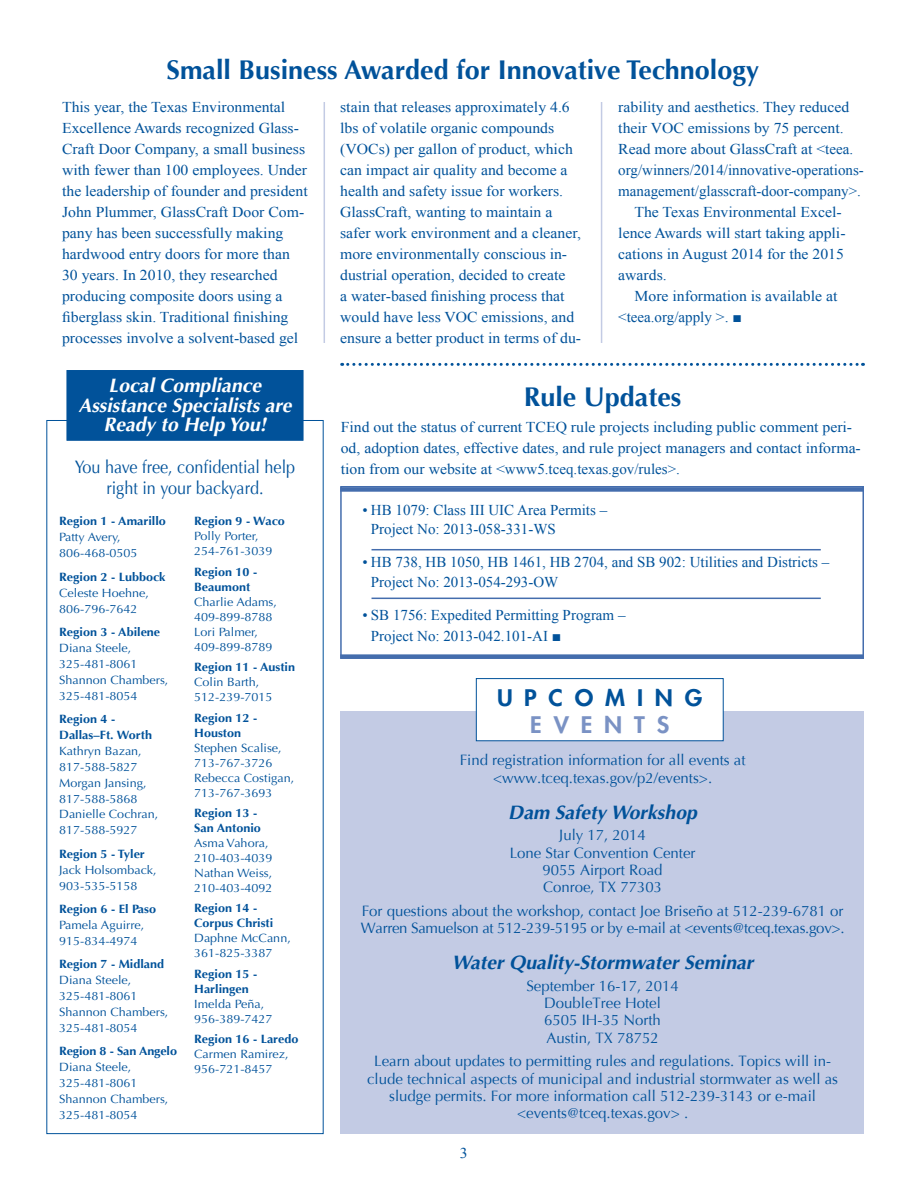
<style>
.page{position:relative;width:918px;height:1188px;background:#fff}
.page>*{position:absolute;margin:0;border:0;box-sizing:border-box;transform-origin:0 0}
.Head_1{font:700 27px "Optima";color:#01529a}
.t1{font:800 22.2px/27px "Futura";letter-spacing:.5em;color:#01529a;text-align:center;scale:1.07 1}
.Head_2{font:italic 700 19.5px/19.5px "Optima";color:#fff;text-align:center}
.Head_2-2{font:italic 700 19.5px "Optima";color:#01529a}
.t2{font:18px/21px "Optima";color:#01529a;text-align:center;scale:.9 1}
.t3{font:15px/21px "Times New Roman";color:#01529a;scale:1.05 1}
.t4{font:15px/17.2px "Optima";color:#01529a;text-align:center}
.t5{font:15px/19.5px "Times New Roman";color:#01529a}
.t6{font:12px/15.9px "Optima";color:#01529a;scale:1.05 1}
.s1{font-weight:700}
.s2{color:#7a92c4}
</style>
<div class="page">
<hr style="left:324px;top:54px;width:1px;height:1080px;background:#c3cbe4">
<hr style="left:601px;top:54px;width:1px;height:1080px;background:#c3cbe4">
<div style="left:309px;top:343px;width:321px;height:794px;background:#fff"></div>
<div style="left:308px;top:43px;width:310px;height:59px;background:#fff"></div>
<div style="left:67px;top:370px;width:236px;height:71px;background:#01529a;border:1px solid #01529a"></div>
<div style="left:340px;top:711px;width:524px;height:423px;background:#c3cbe4"></div>
<div style="left:476px;top:678px;width:248px;height:63px;background:#fff;border:1px solid #01529a"></div>
<hr style="left:372px;top:549px;width:449px;height:1px;background:#446dad">
<hr style="left:372px;top:598px;width:449px;height:1px;background:#446dad">
<div style="left:340px;top:487px;width:524px;height:5px;background:#446dad"></div>
<div style="left:340px;top:654px;width:524px;height:5px;background:#446dad"></div>
<svg style="left:342px;top:363px;width:522px;height:3px"></svg>
<h1 class="Head_1" style="left:167px;top:54px;width:594px">Small Business Awarded for Innovative Technology</h1>
<p class="t3" style="left:62px;top:96px;width:236px">This year, the Texas Environmental Excellence Awards recognized Glass-Craft Door Company, a small business with fewer than 100 employees. Under the leadership of founder and president John Plummer, GlassCraft Door Com&shy;pany has been successfully making hardwood entry doors for more than 30 years. In 2010, they researched producing composite doors using a fiberglass skin. Traditional finishing processes involve a solvent-based gel</p>
<p class="t3" style="left:340px;top:96px;width:231px">stain that releases approximately 4.6 lbs of volatile organic compounds (VOCs) per gallon of product, which can impact air quality and become a health and safety issue for workers.<br>GlassCraft, wanting to maintain a safer work environment and a cleaner, more environmentally conscious in&shy;dustrial operation, decided to create<br>a water-based finishing process that would have less VOC emissions, and ensure a better product in terms of du-</p>
<p class="t3" style="left:618px;top:96px;width:235px">rability and aesthetics. They reduced their VOC emissions by 75 percent.<br>Read more about GlassCraft at &lt;teea. org/winners/2014/innovative-operations&shy;management/glasscraft-door-company&gt;.</p>
<p class="t3" style="left:618px;top:201px;width:218px;text-indent:16px">The Texas Environmental Excel&shy;lence Awards will start taking appli&shy;cations in August 2014 for the 2015 awards.</p>
<p class="t3" style="left:618px;top:285px;width:210px;text-indent:16px">More information is available at &lt;teea.org/apply &gt;. ■</p>
<h2 class="Head_2" style="left:78px;top:376px;width:215px">Local Compliance<br>Assistance Specialists are<br>Ready to Help You!</h2>
<p class="t2" style="left:75px;top:457px;width:247px">You have free, confidential help right in your backyard.</p>
<p class="t6" style="left:59px;top:514px;width:103px"><span class="s1">Region 1 - Amarillo<br></span>Patty Avery,<br>806-468-0505</p>
<p class="t6" style="left:59px;top:569px;width:103px"><span class="s1">Region 2 - Lubbock<br></span>Celeste Hoehne,<br>806-796-7642</p>
<p class="t6" style="left:59px;top:624px;width:106px"><span class="s1">Region 3 - Abilene<br></span>Diana Steele,<br>325-481-8061<br>Shannon Chambers,<br>325-481-8054</p>
<p class="t6" style="left:59px;top:711px;width:96px"><span class="s1">Region 4 -<br>Dallas–Ft. Worth<br></span>Kathryn Bazan,<br>817-588-5827<br>Morgan Jansing,<br>817-588-5868<br>Danielle Cochran,<br>817-588-5927</p>
<p class="t6" style="left:59px;top:846px;width:94px"><span class="s1">Region 5 - Tyler<br></span>Jack Holsomback,<br>903-535-5158</p>
<p class="t6" style="left:59px;top:901px;width:94px"><span class="s1">Region 6 - El Paso<br></span>Pamela Aguirre,<br>915-834-4974</p>
<p class="t6" style="left:59px;top:957px;width:106px"><span class="s1">Region 7 - Midland<br></span>Diana Steele,<br>325-481-8061<br>Shannon Chambers,<br>325-481-8054</p>
<p class="t6" style="left:59px;top:1044px;width:114px"><span class="s1">Region 8 - San Angelo<br></span>Diana Steele,<br>325-481-8061<br>Shannon Chambers,<br>325-481-8054</p>
<p class="t6" style="left:194px;top:514px;width:88px;line-height:15px"><span class="s1">Region 9 - Waco<br></span>Polly Porter,<br>254-761-3039</p>
<p class="t6" style="left:194px;top:565px;width:80px;line-height:15px"><span class="s1">Region 10 -<br>Beaumont<br></span>Charlie Adams,<br>409-899-8788<br>Lori Palmer,<br>409-899-8789</p>
<p class="t6" style="left:194px;top:660px;width:98px;line-height:15px"><span class="s1">Region 11 - Austin<br></span>Colin Barth,<br>512-239-7015</p>
<p class="t6" style="left:194px;top:710px;width:97px;line-height:15px"><span class="s1">Region 12 -<br>Houston<br></span>Stephen Scalise,<br>713-767-3726<br>Rebecca Costigan,<br>713-767-3693</p>
<p class="t6" style="left:194px;top:806px;width:76px;line-height:15px"><span class="s1">Region 13 -<br>San Antonio<br></span>Asma Vahora,<br>210-403-4039<br>Nathan Weiss,<br>210-403-4092</p>
<p class="t6" style="left:194px;top:901px;width:94px;line-height:15px"><span class="s1">Region 14 -<br>Corpus Christi<br></span>Daphne McCann,<br>361-825-3387</p>
<p class="t6" style="left:194px;top:967px;width:76px;line-height:15px"><span class="s1">Region 15 -<br>Harlingen<br></span>Imelda Peña,<br>956-389-7427</p>
<p class="t6" style="left:194px;top:1032px;width:101px;line-height:15px"><span class="s1">Region 16 - Laredo<br></span>Carmen Ramirez,<br>956-721-8457</p>
<h1 class="Head_1" style="left:524px;top:381px;width:159px">Rule Updates</h1>
<p class="t3" style="left:341px;top:416px;width:497px">Find out the status of current TCEQ rule projects including public comment peri&shy;od, adoption dates, effective dates, and rule project managers and contact informa&shy;tion from our website at &lt;www5.tceq.texas.gov/rules&gt;.</p>
<p class="t5" style="left:371px;top:500px;width:238px;text-indent:-9px">• HB 1079: Class III UIC Area Permits –<br>Project No: 2013-058-331-WS</p>
<p class="t5" style="left:371px;top:552px;width:460px;text-indent:-9px">• HB 738, HB 1050, HB 1461, HB 2704, and SB 902: Utilities and Districts –<br>Project No: 2013-054-293-OW</p>
<p class="t5" style="left:371px;top:604px;width:256px;line-height:21px;text-indent:-9px">• SB 1756: Expedited Permitting Program –<br>Project No: 2013-042.101-AI ■</p>
<h1 class="t1" style="left:497px;top:684px;width:193px">UPCOMING<br><span class="s2">EVENTS</span></h1>
<p class="t4" style="left:460px;top:752px;width:287px">Find registration information for all events at &lt;www.tceq.texas.gov/p2/events&gt;.</p>
<h2 class="Head_2-2" style="left:508px;top:801px;width:190px">Dam Safety Workshop</h2>
<p class="t4" style="left:559px;top:827px;width:88px">July 17, 2014</p>
<p class="t4" style="left:510px;top:844px;width:187px">Lone Star Convention Center</p>
<p class="t4" style="left:543px;top:861px;width:122px">9055 Airport Road</p>
<p class="t4" style="left:543px;top:879px;width:121px">Conroe, TX 77303</p>
<p class="t4" style="left:361px;top:902px;width:485px;text-align:left">For questions about the workshop, contact Joe Briseño at 512-239-6781 or<br>Warren Samuelson at 512-239-5195 or by e-mail at &lt;events@tceq.texas.gov&gt;.</p>
<h2 class="Head_2-2" style="left:452px;top:951px;width:303px">Water Quality-Stormwater Seminar</h2>
<p class="t4" style="left:526px;top:977px;width:154px">September 16-17, 2014</p>
<p class="t4" style="left:544px;top:995px;width:118px">DoubleTree Hotel</p>
<p class="t4" style="left:544px;top:1012px;width:118px">6505 IH-35 North</p>
<p class="t4" style="left:546px;top:1029px;width:114px">Austin, TX 78752</p>
<p class="t4" style="left:367px;top:1053px;width:473px">Learn about updates to permitting rules and regulations. Topics will in&shy;clude technical aspects of municipal and industrial stormwater as well as sludge permits. For more information call 512-239-3143 or e-mail &lt;events@tceq.texas.gov&gt; .</p>
<p class="t3" style="left:460px;top:1142px;width:9px">3</p>
</div>
